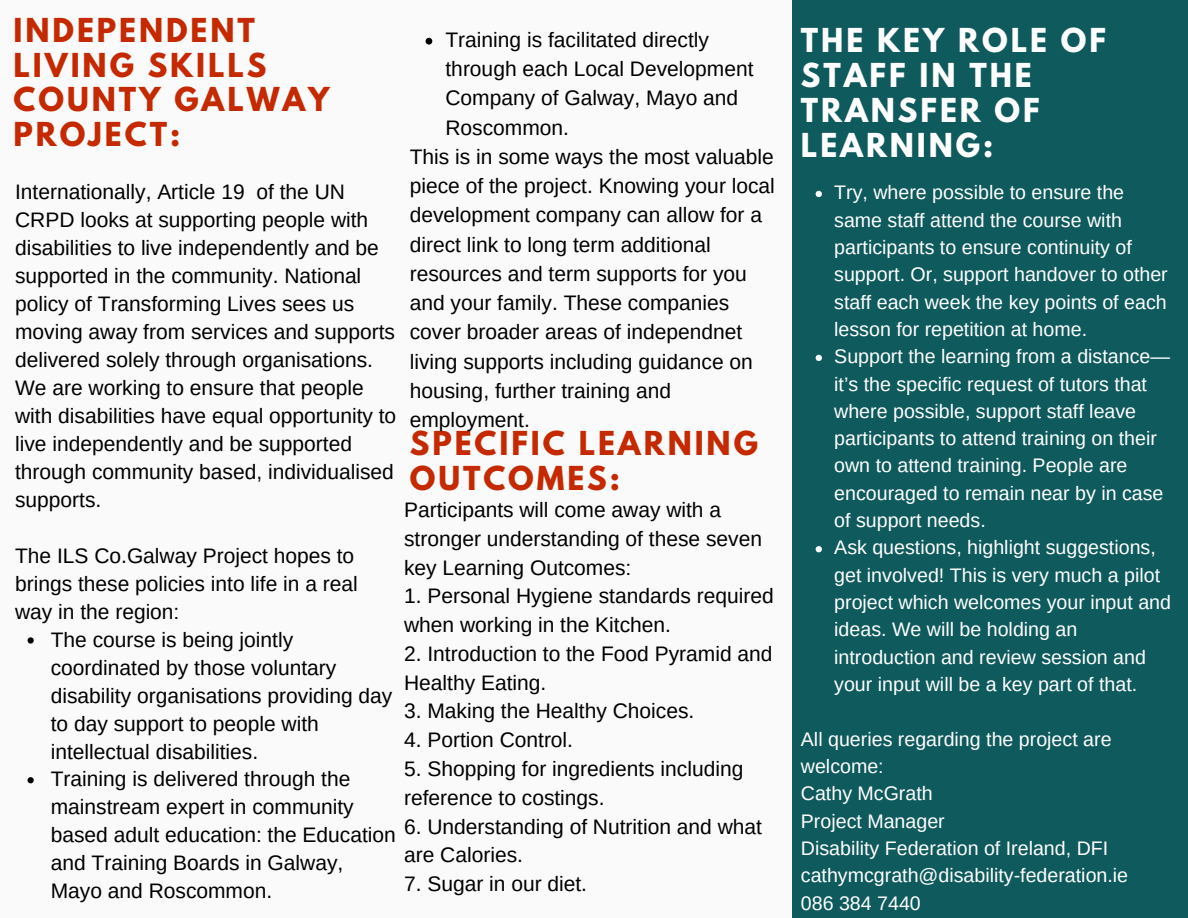
<style>
.page{position:relative;width:1188px;height:918px;background:#fafafa}
.page>*{position:absolute;margin:0;border:0;box-sizing:border-box;transform-origin:0 0}
.t1{font:700 29.25px/34.7px "League Spartan";letter-spacing:.1em;color:#c42900}
.t2{font:700 29.25px/34.8px "League Spartan";letter-spacing:.1em;color:#fff}
.t3{font:21px/27.9px "Arimo";color:#000}
.t4{font:19.65px/27.3px "Arimo";color:#fff}
</style>
<div class="page">
<div style="left:792px;top:0;width:396px;height:918px;background:#0f5a5d"></div>
<svg style="left:28px;top:637px;width:6px;height:7px"></svg>
<svg style="left:28px;top:777px;width:6px;height:6px"></svg>
<svg style="left:816px;top:191px;width:6px;height:6px"></svg>
<svg style="left:816px;top:355px;width:6px;height:6px"></svg>
<svg style="left:816px;top:546px;width:6px;height:6px"></svg>
<svg style="left:426px;top:38px;width:6px;height:7px"></svg>
<h1 class="t1" style="left:14px;top:17px;width:318px">INDEPENDENT<br>LIVING SKILLS<br>COUNTY GALWAY<br>PROJECT:</h1>
<p class="t3" style="left:15px;top:178px;width:383px">Internationally, Article 19 of the UN CRPD looks at supporting people with disabilities to live independently and be supported in the community. National policy of Transforming Lives sees us moving away from services and supports delivered solely through organisations.<br>We are working to ensure that people with disabilities have equal opportunity to live independently and be supported through community based, individualised supports.</p>
<p class="t3" style="left:15px;top:542px;width:344px">The ILS Co.Galway Project hopes to brings these policies into life in a real way in the region:</p>
<p class="t3" style="left:51px;top:625px;width:347px">The course is being jointly coordinated by those voluntary disability organisations providing day to day support to people with intellectual disabilities.<br>Training is delivered through the mainstream expert in community based adult education: the Education and Training Boards in Galway,<br>Mayo and Roscommon.</p>
<p class="t3" style="left:446px;top:26px;width:265px">Training is facilitated directly</p>
<p class="t3" style="left:446px;top:55px;width:310px">through each Local Development</p>
<p class="t3" style="left:446px;top:84px;width:294px">Company of Galway, Mayo and</p>
<p class="t3" style="left:446px;top:113px;width:125px">Roscommon.</p>
<p class="t3" style="left:410px;top:143px;width:365px">This is in some ways the most valuable</p>
<p class="t3" style="left:410px;top:172px;width:367px">piece of the project. Knowing your local</p>
<p class="t3" style="left:410px;top:201px;width:354px">development company can allow for a</p>
<p class="t3" style="left:410px;top:230px;width:302px">direct link to long term additional</p>
<p class="t3" style="left:410px;top:260px;width:339px">resources and term supports for you</p>
<p class="t3" style="left:410px;top:289px;width:321px">and your family. These companies</p>
<p class="t3" style="left:410px;top:318px;width:334px">cover broader areas of independnet</p>
<p class="t3" style="left:410px;top:347px;width:345px">living supports including guidance on</p>
<p class="t3" style="left:410px;top:377px;width:263px">housing, further training and</p>
<p class="t3" style="left:410px;top:406px;width:122px">employment.</p>
<h1 class="t1" style="left:410px;top:430px;width:350px">SPECIFIC LEARNING<br>OUTCOMES:</h1>
<p class="t3" style="left:404px;top:496px;width:359px;line-height:28.8px">Participants will come away with a stronger understanding of these seven key Learning Outcomes:</p>
<p class="t3" style="left:404px;top:582px;width:371px;line-height:28.8px">1. Personal Hygiene standards required when working in the Kitchen.</p>
<p class="t3" style="left:404px;top:639px;width:370px;line-height:28.8px">2. Introduction to the Food Pyramid and<br>Healthy Eating.</p>
<p class="t3" style="left:404px;top:697px;width:292px">3. Making the Healthy Choices.</p>
<p class="t3" style="left:404px;top:726px;width:171px">4. Portion Control.</p>
<p class="t3" style="left:404px;top:754px;width:341px;line-height:28.8px">5. Shopping for ingredients including reference to costings.</p>
<p class="t3" style="left:404px;top:812px;width:359px;line-height:28.8px">6. Understanding of Nutrition and what are Calories.</p>
<p class="t3" style="left:404px;top:870px;width:185px">7. Sugar in our diet.</p>
<h1 class="t2" style="left:801px;top:27px;width:307px">THE KEY ROLE OF<br>STAFF IN THE<br>TRANSFER OF<br>LEARNING:</h1>
<p class="t4" style="left:834px;top:179px;width:338px">Try, where possible to ensure the same staff attend the course with participants to ensure continuity of support. Or, support handover to other staff each week the key points of each lesson for repetition at home.<br>Support the learning from a distance— it’s the specific request of tutors that where possible, support staff leave participants to attend training on their own to attend training. People are encouraged to remain near by in case of support needs.<br>Ask questions, highlight suggestions, get involved! This is very much a pilot project which welcomes your input and ideas. We will be holding an introduction and review session and your input will be a key part of that.</p>
<p class="t4" style="left:801px;top:725px;width:329px">All queries regarding the project are welcome:<br>Cathy McGrath<br>Project Manager<br>Disability Federation of Ireland, DFI cathymcgrath@disability-federation.ie<br>086 384 7440</p>
</div>
